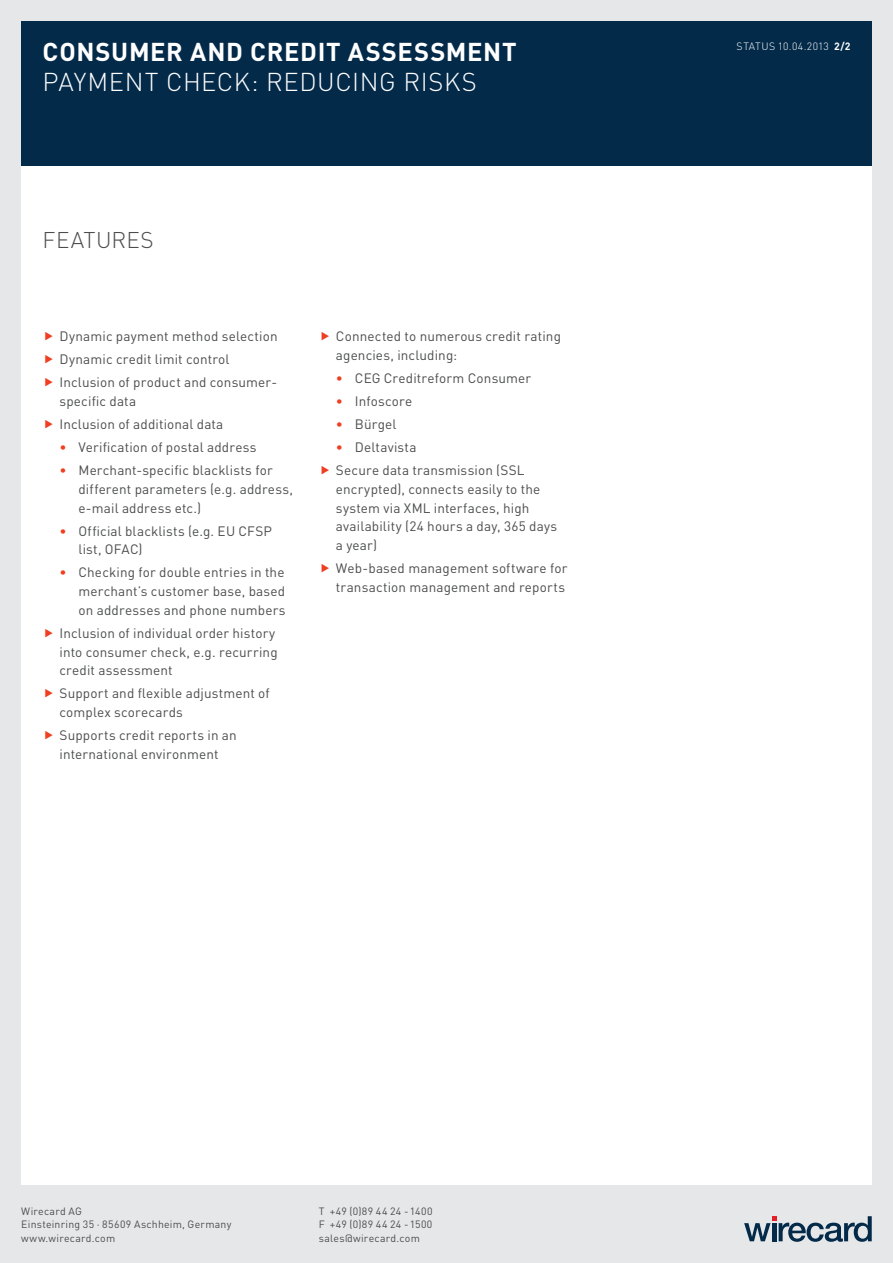
<style>
.page{position:relative;width:893px;height:1263px;background:#e6e7e9}
.page>*{position:absolute;margin:0;border:0;box-sizing:border-box;transform-origin:0 0}
.t1{font:700 25.5px "DINOT";letter-spacing:.025em;color:#fff}
.t2{font:300 25.5px "DINOT";letter-spacing:.025em;color:#fff}
.t3{font:300 22.5px "DINOT";letter-spacing:.01em;color:#4b4c4d}
.t4{font:13.5px/18.8px "DINOT";letter-spacing:.01em;color:#4b4c4d}
.t5{font:10.5px/13.5px "DINOT";letter-spacing:.03em;color:#4b4c4d}
.t6{font:300 10.5px "DINOT";letter-spacing:.025em;color:#fff}
.s1{color:#ef3e22}
.s2{font-weight:700}
</style>
<div class="page">
<div style="left:21px;top:21px;width:851px;height:145px;background:#042a4a"></div>
<div style="left:21px;top:166px;width:851px;height:1018px;background:#fff"></div>
<svg style="left:744px;top:1216px;width:128px;height:26px"></svg>
<h1 class="t1" style="left:43px;top:35px;width:476px">CONSUMER AND CREDIT ASSESSMENT</h1>
<h1 class="t2" style="left:43px;top:66px;width:436px">PAYMENT CHECK: REDUCING RISKS</h1>
<h2 class="t3" style="left:43px;top:226px;width:83px">FEATURES</h2>
<p class="t4" style="left:60px;top:325px;width:220px;line-height:23px">Dynamic payment method selection<br>Dynamic credit limit control<br>Inclusion of product and consumer-</p>
<p class="t4" style="left:60px;top:389px;width:165px;line-height:23px">specific data<br>Inclusion of additional data</p>
<p class="t4" style="left:60px;top:438px;width:198px"><span class="s1">•</span> Verification of postal address</p>
<p class="t4" style="left:79px;top:461px;width:216px;text-indent:-19px"><span class="s1">•</span> Merchant-specific blacklists for different parameters (e.g. address, e-mail address etc.)</p>
<p class="t4" style="left:79px;top:521px;width:195px;text-indent:-19px"><span class="s1">•</span> Official blacklists (e.g. EU CFSP list, OFAC)</p>
<p class="t4" style="left:79px;top:563px;width:208px;text-align:justify;text-indent:-19px"><span class="s1">•</span> Checking for double entries in the merchant’s customer base, based on addresses and phone numbers</p>
<p class="t4" style="left:60px;top:623px;width:220px">Inclusion of individual order history into consumer check, e.g. recurring credit assessment</p>
<p class="t4" style="left:60px;top:684px;width:212px">Support and flexible adjustment of complex scorecards</p>
<p class="t4" style="left:60px;top:726px;width:179px">Supports credit reports in an international environment</p>
<p class="t4" style="left:336px;top:327px;width:227px">Connected to numerous credit rating agencies, including:</p>
<p class="t4" style="left:336px;top:369px;width:197px"><span class="s1">•</span> CEG Creditreform Consumer</p>
<p class="t4" style="left:336px;top:392px;width:78px"><span class="s1">•</span> Infoscore</p>
<p class="t4" style="left:336px;top:415px;width:62px"><span class="s1">•</span> Bürgel</p>
<p class="t4" style="left:336px;top:435px;width:190px;line-height:23px"><span class="s1">•</span> Deltavista<br>Secure data transmission (SSL</p>
<p class="t4" style="left:336px;top:479px;width:223px">encrypted), connects easily to the system via XML interfaces, high availability (24 hours a day, 365 days a year)</p>
<p class="t4" style="left:336px;top:559px;width:233px">Web-based management software for transaction management and reports</p>
<p class="t6" style="left:737px;top:40px;width:115px">STATUS 10.04.2013 <span class="s2">2/2</span></p>
<p class="t5" style="left:21px;top:1204px;width:212px">Wirecard AG<br>Einsteinring 35 · 85609 Aschheim, Germany www.wirecard.com</p>
<p class="t5" style="left:319px;top:1204px;width:115px;text-align:justify">T +49 (0)89 44 24 -1400<br>F +49 (0)89 44 24 -1500 sales@wirecard.com</p>
</div>
